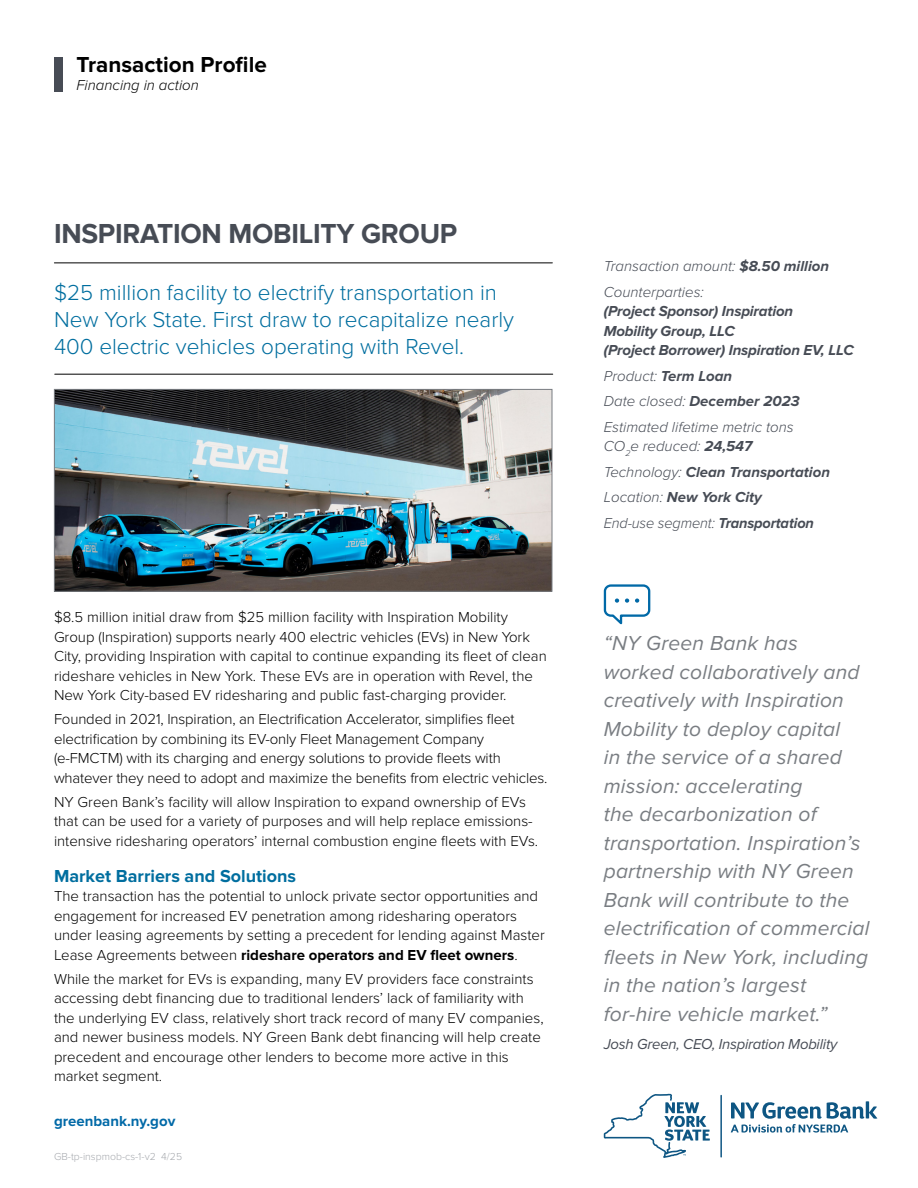
<style>
.page{position:relative;width:918px;height:1188px;background:#fff}
.page>*{position:absolute;margin:0;border:0;box-sizing:border-box;transform-origin:0 0}
.t1{font:700 28.5px "Proxima Nova";letter-spacing:-.01em;color:#474c55}
.NYGB_Between_the_Lines{font:300 22.5px/27px "Proxima Nova";color:#006e9f}
.NYGB_Transaction_Profile{font:700 22.5px "Proxima Nova";color:#000}
.NYGB_Quote{font:italic 21px/28.5px "Proxima Nova";letter-spacing:.01em;color:#797d82}
.NYGB_Barriers_Solutions_Heading{font:700 18px "Proxima Nova";color:#006e9f}
.NYGB_Body{font:300 15px/19.5px "Proxima Nova";color:#000}
.NYGB_Right_Nav_Subheading{font:italic 700 15px/19.5px "Proxima Nova";letter-spacing:-.01em;color:#474c55}
.NYGB_Right_Nav_Subheading-2{font:italic 300 15px/19.5px "Proxima Nova";color:#474c55}
.NYGB_Quote_Byline{font:italic 15px "Proxima Nova";letter-spacing:-.015em;color:#474c55}
.NYGB_Financing_in_Action{font:italic 300 15px "Proxima Nova";color:#000}
.t2{font:700 15px "Proxima Nova";color:#0069a7}
.t3{font:300 10.5px "Proxima Nova";color:#a6a9ae}
.s1{font-weight:700}
.s2{font-weight:300}
</style>
<div class="page">
<hr style="left:54px;top:262px;width:498px;height:1px;background:#000">
<hr style="left:55px;top:374px;width:498px;height:1px;background:#000">
<div style="left:54px;top:57px;width:9px;height:35px;background:#474c55"></div>
<svg style="left:603px;top:584px;width:48px;height:41px"></svg>
<img style="left:56px;top:391px;width:494px;height:198px">
<div style="left:54px;top:389px;width:498px;height:202px;border:1px solid #797d82"></div>
<svg style="left:604px;top:1094px;width:106px;height:64px"></svg>
<hr style="left:720px;top:1095px;width:2px;height:63px;background:#0e5683">
<svg style="left:731px;top:1101px;width:146px;height:32px"></svg>
<p class="NYGB_Transaction_Profile" style="left:76px;top:51px;width:192px">Transaction Profile</p>
<p class="NYGB_Financing_in_Action" style="left:76px;top:76px;width:124px">Financing in action</p>
<p class="t1" style="left:54px;top:217px;width:405px">INSPIRATION MOBILITY GROUP</p>
<p class="NYGB_Between_the_Lines" style="left:54px;top:279px;width:462px">$25 million facility to electrify transportation in<br>New York State. First draw to recapitalize nearly<br>400 electric vehicles operating with Revel.</p>
<p class="NYGB_Body" style="left:54px;top:608px;width:494px">$8.5 million initial draw from $25 million facility with Inspiration Mobility Group (Inspiration) supports nearly 400 electric vehicles (EVs) in New York City, providing Inspiration with capital to continue expanding its fleet of clean rideshare vehicles in New York. These EVs are in operation with Revel, the New York City-based EV ridesharing and public fast-charging provider.</p>
<p class="NYGB_Body" style="left:54px;top:710px;width:495px">Founded in 2021, Inspiration, an Electrification Accelerator, simplifies fleet electrification by combining its EV-only Fleet Management Company (e-FMCTM) with its charging and energy solutions to provide fleets with whatever they need to adopt and maximize the benefits from electric vehicles.</p>
<p class="NYGB_Body" style="left:54px;top:792px;width:486px">NY Green Bank’s facility will allow Inspiration to expand ownership of EVs that can be used for a variety of purposes and will help replace emissions&shy;intensive ridesharing operators’ internal combustion engine fleets with EVs.</p>
<p class="NYGB_Barriers_Solutions_Heading" style="left:54px;top:865px;width:244px">Market Barriers and Solutions</p>
<p class="NYGB_Body" style="left:54px;top:887px;width:492px">The transaction has the potential to unlock private sector opportunities and engagement for increased EV penetration among ridesharing operators under leasing agreements by setting a precedent for lending against Master Lease Agreements between <span class="s1">rideshare operators and EV fleet owners</span>.</p>
<p class="NYGB_Body" style="left:54px;top:969px;width:491px">While the market for EVs is expanding, many EV providers face constraints accessing debt financing due to traditional lenders’ lack of familiarity with the underlying EV class, relatively short track record of many EV companies, and newer business models. NY Green Bank debt financing will help create precedent and encourage other lenders to become more active in this market segment.</p>
<p class="t2" style="left:54px;top:1112px;width:123px">greenbank.ny.gov</p>
<p class="t3" style="left:54px;top:1150px;width:130px">GB-tp-inspmob-cs-1-v2 4/25</p>
<p class="NYGB_Right_Nav_Subheading-2" style="left:604px;top:257px;width:227px">Transaction amount: <span class="s1">$8.50 million</span></p>
<p class="NYGB_Right_Nav_Subheading" style="left:604px;top:282px;width:251px"><span class="s2">Counterparties:<br></span>(Project Sponsor) Inspiration<br>Mobility Group, LLC<br>(Project Borrower) Inspiration EV, LLC</p>
<p class="NYGB_Right_Nav_Subheading-2" style="left:604px;top:366px;width:130px">Product: <span class="s1">Term Loan</span></p>
<p class="NYGB_Right_Nav_Subheading" style="left:604px;top:392px;width:197px"><span class="s2">Date closed:</span> December 2023</p>
<p class="NYGB_Right_Nav_Subheading-2" style="left:604px;top:417px;width:192px">Estimated lifetime metric tons<br>CO<sub>2</sub>e reduced: <span class="s1">24,547</span></p>
<p class="NYGB_Right_Nav_Subheading" style="left:604px;top:462px;width:228px"><span class="s2">Technology:</span> Clean Transportation</p>
<p class="NYGB_Right_Nav_Subheading" style="left:604px;top:488px;width:160px"><span class="s2">Location:</span> New York City</p>
<p class="NYGB_Right_Nav_Subheading-2" style="left:604px;top:513px;width:212px">End-use segment: <span class="s1">Transportation</span></p>
<p class="NYGB_Quote" style="left:604px;top:629px;width:267px">“NY Green Bank has worked collaboratively and creatively with Inspiration<br>Mobility to deploy capital<br>in the service of a shared mission: accelerating<br>the decarbonization of transportation. Inspiration’s partnership with NY Green<br>Bank will contribute to the electrification of commercial fleets in New York, including in the nation’s largest for-hire vehicle market.”</p>
<p class="NYGB_Quote_Byline" style="left:604px;top:1036px;width:235px">Josh Green, CEO, Inspiration Mobility</p>
</div>
